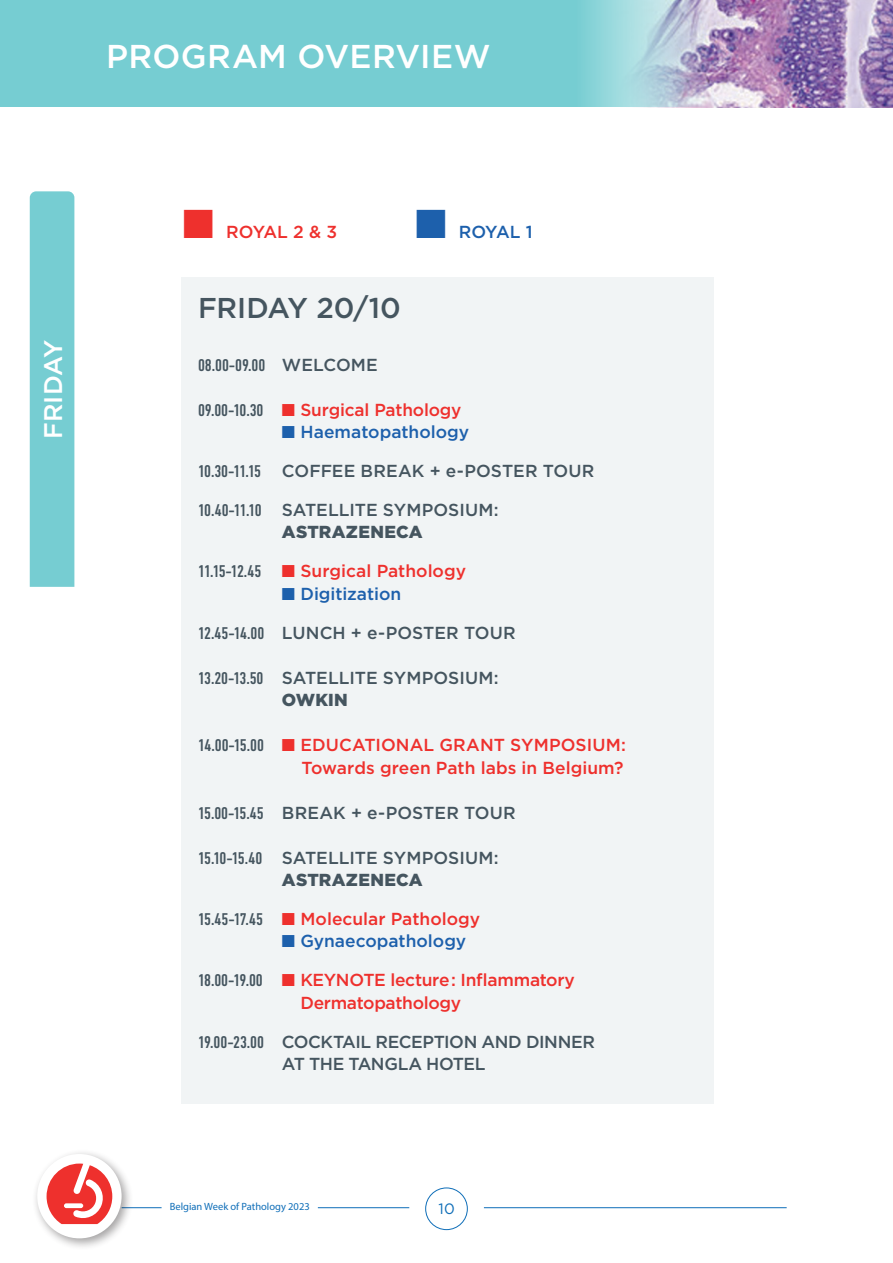
<style>
.page{position:relative;width:893px;height:1263px;background:#fff}
.page>*{position:absolute;margin:0;border:0;box-sizing:border-box;transform-origin:0 0}
.t1{font:500 33px "Gotham";letter-spacing:.005em;color:#fff}
.t2{font:500 28.65px "Gotham";letter-spacing:-.005em;color:#45555f}
.t3{font:500 25.5px "Gotham";color:#fff}
.t4{font:500 17.4px/22.5px "Gotham";letter-spacing:-.005em;color:#ee302d;text-align:right}
.t5{font:500 17.4px/22.5px "Gotham";letter-spacing:-.005em;color:#45555f;text-align:center}
.t6{font:500 17.4px "Gotham";color:#1d60ac}
.t7{font:500 17.4px/22.5px "Gotham";letter-spacing:-.025em;color:#45555f}
.t8{font:500 condensed 17.4px "DIN Next LT Pro";letter-spacing:-.005em;color:#45555f}
.t9{font:15px "Gotham";color:#0f6eb8}
.t10{font:10.5px "Myriad Pro";color:#0f6eb8}
.s1{font-family:"Gotham";font-stretch:normal}
.s2{font-family:"DIN Next LT Pro";font-stretch:condensed;color:#45555f}
.s3{font-family:"DIN Next LT Pro";font-stretch:condensed}
.s4{font-weight:900}
</style>
<div class="page">
<div style="left:425px;top:1188px;width:43px;height:42px;border:1px solid #0f6eb8;border-radius:50%"></div>
<hr style="left:484px;top:1207px;width:303px;height:1px;background:#0f6eb8">
<hr style="left:318px;top:1207px;width:91px;height:1px;background:#0f6eb8">
<hr style="left:122px;top:1207px;width:40px;height:1px;background:#0f6eb8">
<div style="left:0;top:0;width:892px;height:106px;background:#76cdd2"></div>
<img style="left:577px;top:0;width:315px;height:107px">
<div style="left:30px;top:191px;width:44px;height:396px;background:#76cdd2"></div>
<div style="left:32px;top:1149px;width:102px;height:101px;background:#231f20;opacity:.41"></div>
<div style="left:37px;top:1154px;width:85px;height:84px;background:#fff;border-radius:50%"></div>
<svg style="left:47px;top:1163px;width:65px;height:61px"></svg>
<div style="left:181px;top:277px;width:533px;height:827px;background:#f1f4f5"></div>
<h1 class="t1" style="left:106px;top:35px;width:386px">PROGRAM OVERVIEW</h1>
<h3 class="t3" style="left:37px;top:439px;width:101px;rotate:-90deg">FRIDAY</h3>
<p class="t4" style="left:183px;top:221px;width:156px">■ ROYAL 2 &amp; 3</p>
<p class="t6" style="left:415px;top:221px;width:119px">■ ROYAL 1</p>
<h2 class="t2" style="left:198px;top:289px;width:204px">FRIDAY 20/10</h2>
<p class="t8" style="left:198px;top:355px;width:181px">08.00-09.00 <span class="s1">WELCOME</span></p>
<p class="t4" style="left:198px;top:398px;width:265px"><span class="s2">09.00-10.30</span> ■ Surgical Pathology</p>
<p class="t6" style="left:282px;top:421px;width:189px">■ Haematopathology</p>
<p class="t5" style="left:198px;top:459px;width:398px"><span class="s3">10.30-11.15</span> COFFEE BREAK + e-POSTER TOUR</p>
<p class="t5" style="left:198px;top:498px;width:302px"><span class="s3">10.40-11.10</span> SATELLITE SYMPOSIUM:<br><span class="s4">ASTRAZENECA</span></p>
<p class="t4" style="left:198px;top:560px;width:269px"><span class="s2">11.15-12.45</span> ■ Surgical Pathology</p>
<p class="t6" style="left:282px;top:582px;width:121px">■ Digitization</p>
<p class="t5" style="left:198px;top:621px;width:319px"><span class="s3">12.45-14.00</span> LUNCH + e-POSTER TOUR</p>
<p class="t5" style="left:282px;top:666px;width:218px;text-align:left;text-indent:-84px"><span class="s3">13.20-13.50</span> SATELLITE SYMPOSIUM:<br><span class="s4">OWKIN</span></p>
<p class="t4" style="left:198px;top:733px;width:429px"><span class="s2">14.00-15.00</span> ■ EDUCATIONAL GRANT SYMPOSIUM:<br>Towards green Path labs in Belgium?</p>
<p class="t5" style="left:198px;top:801px;width:319px"><span class="s3">15.00-15.45</span> BREAK + e-POSTER TOUR</p>
<p class="t5" style="left:198px;top:846px;width:302px"><span class="s3">15.10-15.40</span> SATELLITE SYMPOSIUM:<br><span class="s4">ASTRAZENECA</span></p>
<p class="t4" style="left:198px;top:907px;width:284px"><span class="s2">15.45-17.45</span> ■ Molecular Pathology</p>
<p class="t6" style="left:282px;top:930px;width:186px">■ Gynaecopathology</p>
<p class="t4" style="left:300px;top:968px;width:276px;text-align:left;text-indent:-102px"><span class="s2">18.00-19.00</span> ■ KEYNOTE lecture : Inflammatory<br>Dermatopathology</p>
<p class="t7" style="left:282px;top:1030px;width:315px;text-indent:-84px"><span class="s3">19.00-23.00</span> COCKTAIL RECEPTION AND DINNER<br>AT THE TANGLA HOTEL</p>
<p class="t10" style="left:170px;top:1200px;width:141px">Belgian Week of Pathology 2023</p>
<p class="t9" style="left:439px;top:1198px;width:18px">10</p>
</div>
